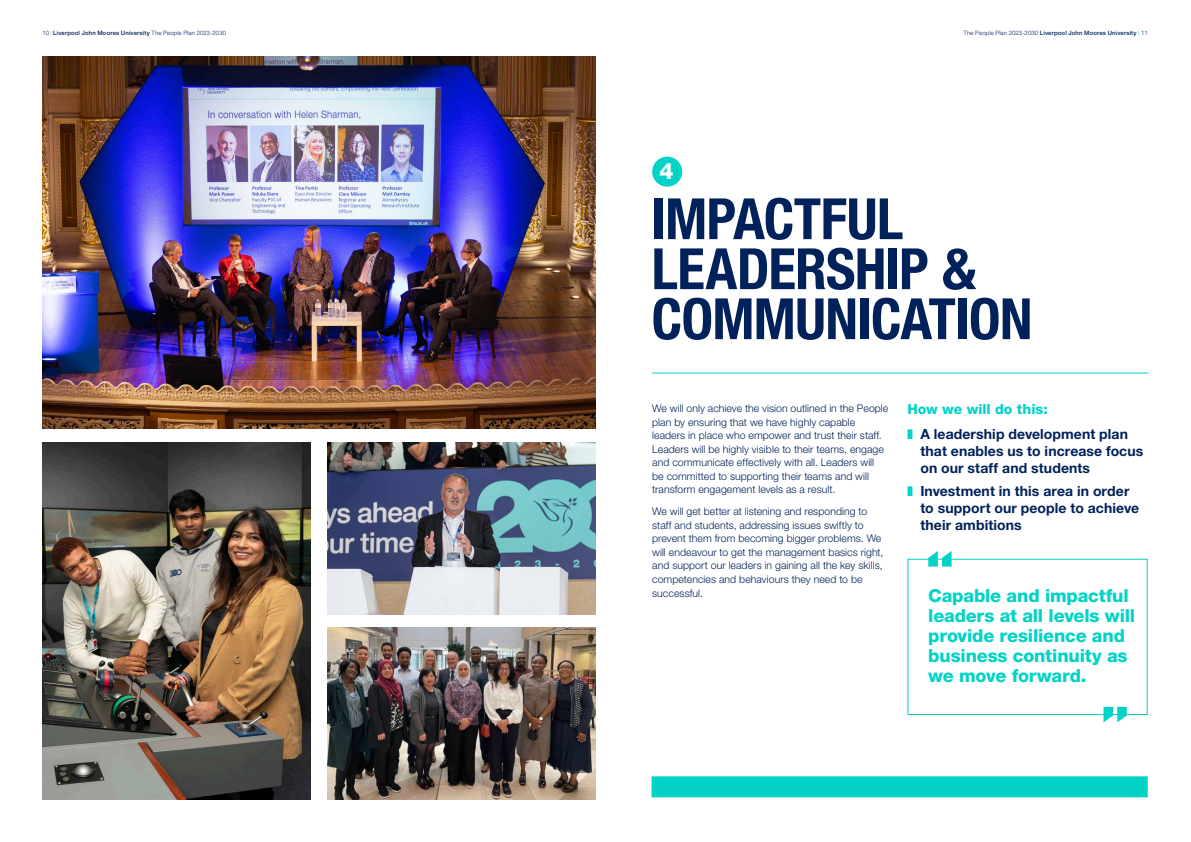
<style>
.page{position:relative;width:1191px;height:842px;background:#fff}
.page>*{position:absolute;margin:0;border:0;box-sizing:border-box;transform-origin:0 0}
.t1{font:700 condensed 57px/50px "Helvetica Neue LT Std";letter-spacing:-.015em;color:#00215a}
.t2{font:800 22.4px "Helvetica Neue LT Std";color:#fff}
.t3{font:800 18px/20px "Helvetica Neue LT Std";letter-spacing:-.01em;color:#03d3c6}
.t4{font:700 14px "Helvetica Neue LT Std";letter-spacing:.005em;color:#00215a}
.t5{font:800 14px "Helvetica Neue LT Std";color:#03d3c6}
.t6{font:300 10.5px/13.5px "Helvetica Neue LT Std";letter-spacing:.005em;color:#00215a}
.t7{font:500 6px "Helvetica Neue LT Std";letter-spacing:.025em;color:#00215a}
.s1{font-weight:300}
.s2{font-weight:400;font-stretch:condensed;color:#03d3c6}
.s3{color:#03d3c6}
</style>
<div class="page">
<hr style="left:652px;top:373px;width:496px;height:1px;background:#03d3c6">
<div style="left:651px;top:776px;width:496px;height:21px;background:#03d3c6"></div>
<img style="left:43px;top:57px;width:552px;height:371px">
<img style="left:43px;top:442px;width:267px;height:357px">
<img style="left:327px;top:442px;width:268px;height:172px">
<img style="left:327px;top:627px;width:268px;height:172px">
<div style="left:652px;top:157px;width:30px;height:30px;background:#03d3c6;border-radius:50%"></div>
<svg style="left:928px;top:551px;width:23px;height:15px"></svg>
<svg style="left:1103px;top:707px;width:23px;height:15px"></svg>
<p class="t7" style="left:43px;top:30px;width:185px"><span class="s1">10</span> <span class="s2">|</span> Liverpool John Moores University <span class="s1">The People Plan 2023-2030</span></p>
<p class="t7" style="left:963px;top:30px;width:186px"><span class="s1">The People Plan 2023-2030</span> Liverpool John Moores University <span class="s2">|</span> <span class="s1">11</span></p>
<p class="t2" style="left:659px;top:158px;width:16px">4</p>
<p class="t1" style="left:651px;top:193px;width:382px">IMPACTFUL<br>LEADERSHIP &amp;<br>COMMUNICATION</p>
<p class="t6" style="left:652px;top:402px;width:238px">We will only achieve the vision outlined in the People</p>
<p class="t5" style="left:907px;top:401px;width:142px">How we will do this:</p>
<p class="t6" style="left:652px;top:415px;width:231px">plan by ensuring that we have highly capable leaders in place who empower and trust their staff.</p>
<p class="t4" style="left:907px;top:426px;width:222px"><span class="s3">■</span> A leadership development plan</p>
<p class="t6" style="left:652px;top:442px;width:233px">Leaders will be highly visible to their teams, engage</p>
<p class="t4" style="left:920px;top:443px;width:224px">that enables us to increase focus</p>
<p class="t6" style="left:652px;top:456px;width:223px">and communicate effectively with all. Leaders will</p>
<p class="t4" style="left:920px;top:460px;width:171px">on our staff and students</p>
<p class="t6" style="left:652px;top:469px;width:218px">be committed to supporting their teams and will transform engagement levels as a result.</p>
<p class="t4" style="left:907px;top:482px;width:223px"><span class="s3">■</span> Investment in this area in order</p>
<p class="t6" style="left:652px;top:505px;width:216px">We will get better at listening and responding to</p>
<p class="t4" style="left:920px;top:499px;width:220px">to support our people to achieve</p>
<p class="t6" style="left:652px;top:518px;width:213px">staff and students, addressing issues swiftly to</p>
<p class="t4" style="left:920px;top:516px;width:103px">their ambitions</p>
<p class="t6" style="left:652px;top:532px;width:231px">prevent them from becoming bigger problems. We</p>
<p class="t6" style="left:652px;top:545px;width:233px">will endeavour to get the management basics right, and support our leaders in gaining all the key skills, competencies and behaviours they need to be successful.</p>
<p class="t3" style="left:928px;top:585px;width:208px">Capable and impactful leaders at all levels will provide resilience and business continuity as we move forward.</p>
</div>
